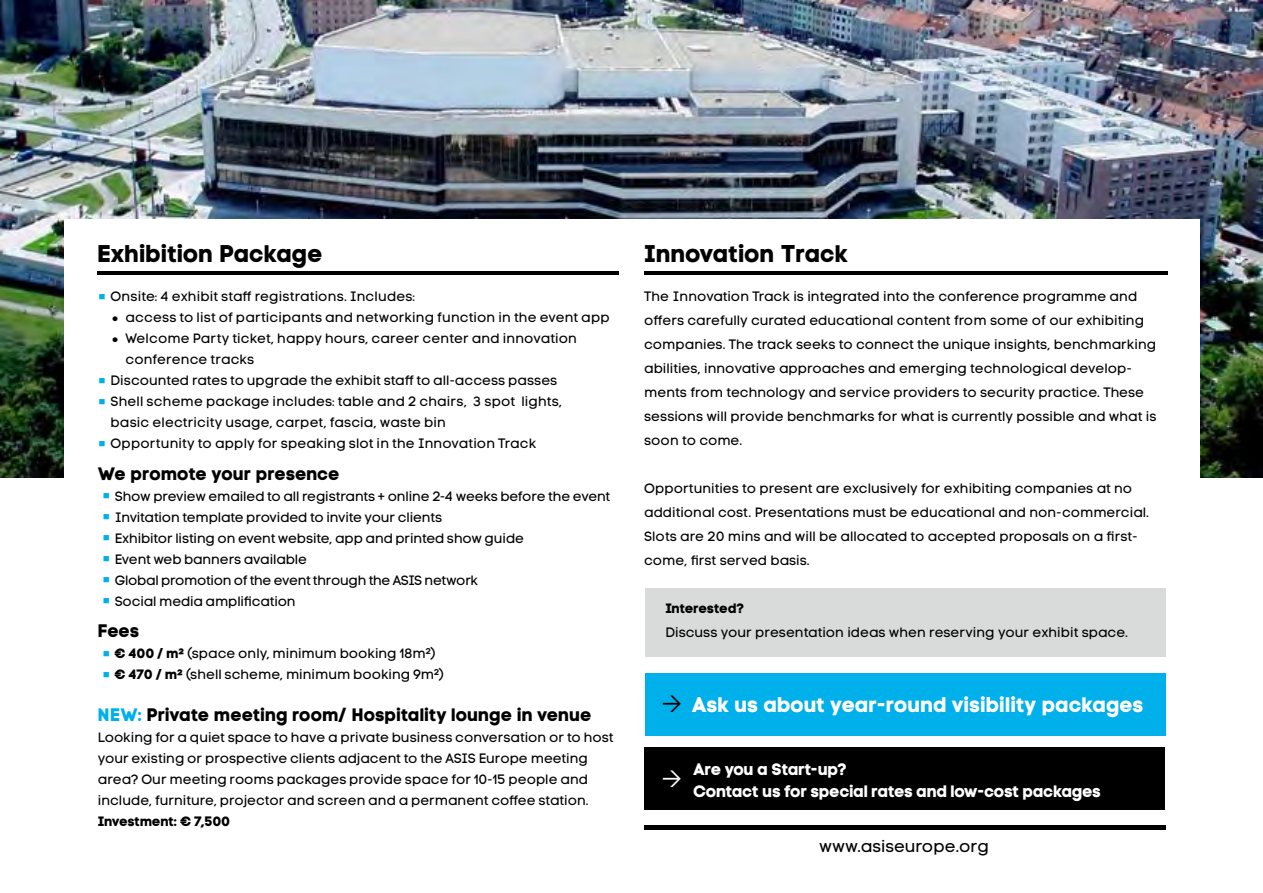
<style>
.page{position:relative;width:1263px;height:893px;background:#fff}
.page>*{position:absolute;margin:0;border:0;box-sizing:border-box;transform-origin:0 0}
.t1{font:24px "Code Pro Bold LC";color:#000}
.t2{font:21px "Code Pro Bold LC";color:#fff}
.t3{font:18px "Code Pro Bold LC";letter-spacing:-.005em;color:#000}
.t4{font:16.5px/21px "Code Pro Bold LC";letter-spacing:-.02em;color:#fff}
.t5{font:16.5px "Code Pro LC";color:#000}
.t6{font:13.5px/21px "Code Pro LC";color:#000}
.t7{font:13.5px "Code Pro Bold LC";letter-spacing:-.015em;color:#000}
.s1{font-family:"Arial";font-weight:900;font-size:25.5px;color:#00b0eb}
.s2{font-family:"Code Pro Bold";font-size:18px}
.s3{font-family:"Code Pro Bold LC"}
.s4{color:#00b0eb}
</style>
<div class="page">
<img style="left:0;top:0;width:1263px;height:477px">
<div style="left:644px;top:747px;width:521px;height:63px;background:#000"></div>
<div style="left:64px;top:219px;width:1135px;height:345px;background:#fff"></div>
<hr style="left:98px;top:271px;width:521px;height:4px;background:#000">
<hr style="left:644px;top:271px;width:523px;height:4px;background:#000">
<div style="left:645px;top:588px;width:520px;height:69px;background:#d9dada"></div>
<div style="left:645px;top:674px;width:520px;height:62px;background:#00b0eb"></div>
<hr style="left:644px;top:825px;width:522px;height:4px;background:#000">
<h1 class="t1" style="left:98px;top:238px;width:227px">Exhibition Package</h1>
<h1 class="t1" style="left:644px;top:238px;width:206px">Innovation Track</h1>
<p class="t6" style="left:98px;top:286px;width:319px"><span class="s1">∙</span> Onsite: 4 exhibit staff registrations. Includes:</p>
<p class="t6" style="left:113px;top:307px;width:499px"><span class="s2">•</span> access to list of participants and networking function in the event app</p>
<p class="t6" style="left:113px;top:328px;width:466px"><span class="s2">•</span> Welcome Party ticket, happy hours, career center and innovation</p>
<p class="t6" style="left:125px;top:349px;width:130px">conference tracks</p>
<p class="t6" style="left:98px;top:370px;width:461px"><span class="s1">∙</span> Discounted rates to upgrade the exhibit staff to all-access passes</p>
<p class="t6" style="left:98px;top:391px;width:466px"><span class="s1">∙</span> Shell scheme package includes: table and 2 chairs, 3 spot lights,</p>
<p class="t6" style="left:111px;top:412px;width:337px">basic electricity usage, carpet, fascia, waste bin</p>
<p class="t6" style="left:98px;top:433px;width:440px"><span class="s1">∙</span> Opportunity to apply for speaking slot in the Innovation Track</p>
<h3 class="t3" style="left:98px;top:462px;width:244px">We promote your presence</h3>
<p class="t6" style="left:102px;top:486px;width:510px"><span class="s1">∙</span> Show preview emailed to all registrants + online 2-4 weeks before the event <span class="s1">∙</span> Invitation template provided to invite your clients<br><span class="s1">∙</span> Exhibitor listing on event website, app and printed show guide<br><span class="s1">∙</span> Event web banners available<br><span class="s1">∙</span> Global promotion of the event through the ASIS network<br><span class="s1">∙</span> Social media amplification</p>
<h3 class="t3" style="left:98px;top:620px;width:43px">Fees</h3>
<p class="t6" style="left:102px;top:643px;width:343px"><span class="s1">∙</span> <span class="s3">€ 400 / m²</span> (space only, minimum booking 18m²) <span class="s1">∙</span> <span class="s3">€ 470 / m²</span> (shell scheme, minimum booking 9m²)</p>
<h3 class="t3" style="left:98px;top:704px;width:496px"><span class="s4">NEW:</span> Private meeting room/ Hospitality lounge in venue</h3>
<p class="t6" style="left:98px;top:727px;width:517px">Looking for a quiet space to have a private business conversation or to host your existing or prospective clients adjacent to the ASIS Europe meeting area? Our meeting rooms packages provide space for 10-15 people and include, furniture, projector and screen and a permanent coffee station.</p>
<p class="t7" style="left:98px;top:813px;width:134px">Investment: € 7,500</p>
<p class="t6" style="left:644px;top:285px;width:514px;line-height:24px">The Innovation Track is integrated into the conference programme and offers carefully curated educational content from some of our exhibiting companies. The track seeks to connect the unique insights, benchmarking abilities, innovative approaches and emerging technological develop&shy;ments from technology and service providers to security practice. These sessions will provide benchmarks for what is currently possible and what is soon to come.</p>
<p class="t6" style="left:644px;top:477px;width:506px;line-height:24px">Opportunities to present are exclusively for exhibiting companies at no additional cost. Presentations must be educational and non-commercial.<br>Slots are 20 mins and will be allocated to accepted proposals on a first&shy;come, first served basis.</p>
<p class="t7" style="left:665px;top:600px;width:80px">Interested?</p>
<p class="t6" style="left:665px;top:622px;width:464px">Discuss your presentation ideas when reserving your exhibit space.</p>
<h2 class="t2" style="left:692px;top:692px;width:453px">Ask us about year-round visibility packages</h2>
<p class="t4" style="left:693px;top:759px;width:409px">Are you a Start-up?<br>Contact us for special rates and low-cost packages</p>
<p class="t5" style="left:819px;top:837px;width:171px">www.asiseurope.org</p>
</div>
